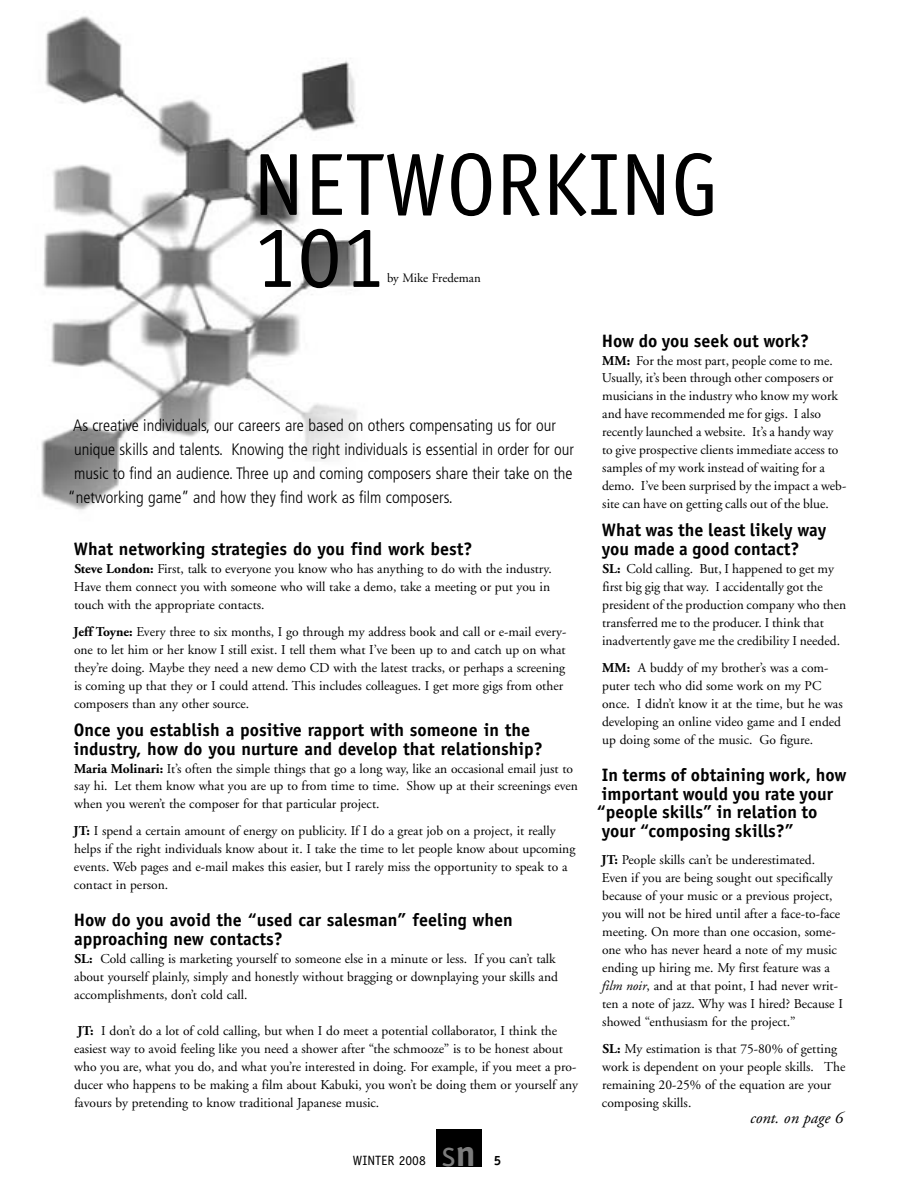
<style>
.page{position:relative;width:918px;height:1188px;background:#fff}
.page>*{position:absolute;margin:0;border:0;box-sizing:border-box;transform-origin:0 0}
.t1{font:88.5px/72px "Officina Sans";color:#000}
.t2{font:37.35px "Officina Sans";color:#7c7c7c}
.t3{font:700 18px/18.8px "Officina Sans";color:#000}
.t4{font:300 condensed 16.5px "Frutiger";color:#000}
.t5{font:italic 16.5px "Adobe Garamond";color:#000}
.t6{font:13.5px/18px "Adobe Garamond";color:#000}
.t7{font:13.5px "Officina Sans";color:#000}
.t8{font:700 13.5px "Officina Sans";color:#000}
.t9{font:12.75px "Adobe Garamond";color:#000}
.s1{font-weight:700}
.s2{font-style:italic}
</style>
<div class="page">
<img style="left:41px;top:16px;width:317px;height:494px">
<div style="left:436px;top:1129px;width:46px;height:38px;background:#000"></div>
<h1 class="t1" style="left:253px;top:149px;width:467px">NETWORKING<br>101</h1>
<p class="t9" style="left:387px;top:271px;width:95px">by Mike Fredeman</p>
<p class="t4" style="left:73px;top:416px;width:484px">As creative individuals, our careers are based on others compensating us for our</p>
<p class="t4" style="left:74px;top:440px;width:501px">unique skills and talents. Knowing the right individuals is essential in order for our</p>
<p class="t4" style="left:74px;top:464px;width:500px">music to find an audience. Three up and coming composers share their take on the</p>
<p class="t4" style="left:68px;top:488px;width:386px">“networking game” and how they find work as film composers.</p>
<h3 class="t3" style="left:74px;top:539px;width:400px">What networking strategies do you find work best?</h3>
<p class="t6" style="left:74px;top:560px;width:479px;text-align:justify"><span class="s1">Steve London:</span> First, talk to everyone you know who has anything to do with the industry.<br>Have them connect you with someone who will take a demo, take a meeting or put you in touch with the appropriate contacts.</p>
<p class="t6" style="left:74px;top:623px;width:494px"><span class="s1">Jeff Toyne:</span> Every three to six months, I go through my address book and call or e-mail every&shy;one to let him or her know I still exist. I tell them what I’ve been up to and catch up on what they’re doing. Maybe they need a new demo CD with the latest tracks, or perhaps a screening is coming up that they or I could attend. This includes colleagues. I get more gigs from other composers than any other source.</p>
<h3 class="t3" style="left:74px;top:720px;width:470px">Once you establish a positive rapport with someone in the industry, how do you nurture and develop that relationship?</h3>
<p class="t6" style="left:74px;top:760px;width:505px"><span class="s1">Maria Molinari:</span> It’s often the simple things that go a long way, like an occasional email just to say hi. Let them know what you are up to from time to time. Show up at their screenings even when you weren’t the composer for that particular project.</p>
<p class="t6" style="left:74px;top:823px;width:503px"><span class="s1">JT:</span> I spend a certain amount of energy on publicity. If I do a great job on a project, it really helps if the right individuals know about it. I take the time to let people know about upcoming events. Web pages and e-mail makes this easier, but I rarely miss the opportunity to speak to a contact in person.</p>
<h3 class="t3" style="left:74px;top:911px;width:441px">How do you avoid the “used car salesman” feeling when approaching new contacts?</h3>
<p class="t6" style="left:74px;top:950px;width:485px"><span class="s1">SL:</span> Cold calling is marketing yourself to someone else in a minute or less. If you can’t talk about yourself plainly, simply and honestly without bragging or downplaying your skills and accomplishments, don’t cold call.</p>
<p class="t6" style="left:74px;top:1022px;width:506px"><span class="s1">JT:</span> I don’t do a lot of cold calling, but when I do meet a potential collaborator, I think the easiest way to avoid feeling like you need a shower after “the schmooze” is to be honest about who you are, what you do, and what you’re interested in doing. For example, if you meet a pro&shy;ducer who happens to be making a film about Kabuki, you won’t be doing them or yourself any favours by pretending to know traditional Japanese music.</p>
<p class="t7" style="left:353px;top:1153px;width:74px">WINTER 2008</p>
<h2 class="t2" style="left:441px;top:1132px;width:36px">s<span class="s1">n</span></h2>
<p class="t8" style="left:494px;top:1152px;width:9px">5</p>
<h3 class="t3" style="left:602px;top:331px;width:209px">How do you seek out work?</h3>
<p class="t6" style="left:602px;top:352px;width:246px"><span class="s1">MM:</span> For the most part, people come to me.<br>Usually, it’s been through other composers or musicians in the industry who know my work and have recommended me for gigs. I also recently launched a website. It’s a handy way to give prospective clients immediate access to samples of my work instead of waiting for a demo. I’ve been surprised by the impact a web&shy;site can have on getting calls out of the blue.</p>
<h3 class="t3" style="left:602px;top:521px;width:226px">What was the least likely way you made a good contact?</h3>
<p class="t6" style="left:602px;top:560px;width:246px"><span class="s1">SL:</span> Cold calling. But, I happened to get my first big gig that way. I accidentally got the president of the production company who then transferred me to the producer. I think that inadvertently gave me the credibility I needed.</p>
<p class="t6" style="left:602px;top:659px;width:242px"><span class="s1">MM:</span> A buddy of my brother’s was a com&shy;puter tech who did some work on my PC once. I didn’t know it at the time, but he was developing an online video game and I ended up doing some of the music. Go figure.</p>
<h3 class="t3" style="left:597px;top:765px;width:251px">In terms of obtaining work, how important would you rate your “people skills” in relation to your “composing skills?”</h3>
<p class="t6" style="left:602px;top:851px;width:243px"><span class="s1">JT:</span> People skills can’t be underestimated.<br>Even if you are being sought out specifically because of your music or a previous project, you will not be hired until after a face-to-face meeting. On more than one occasion, some&shy;one who has never heard a note of my music ending up hiring me. My first feature was a <span class="s2">film noir</span>, and at that point, I had never writ&shy;ten a note of jazz. Why was I hired? Because I showed “enthusiasm for the project.”</p>
<p class="t6" style="left:602px;top:1040px;width:245px"><span class="s1">SL:</span> My estimation is that 75-80% of getting work is dependent on your people skills. The remaining 20-25% of the equation are your composing skills.</p>
<p class="t5" style="left:750px;top:1109px;width:94px">cont. on page 6</p>
</div>
